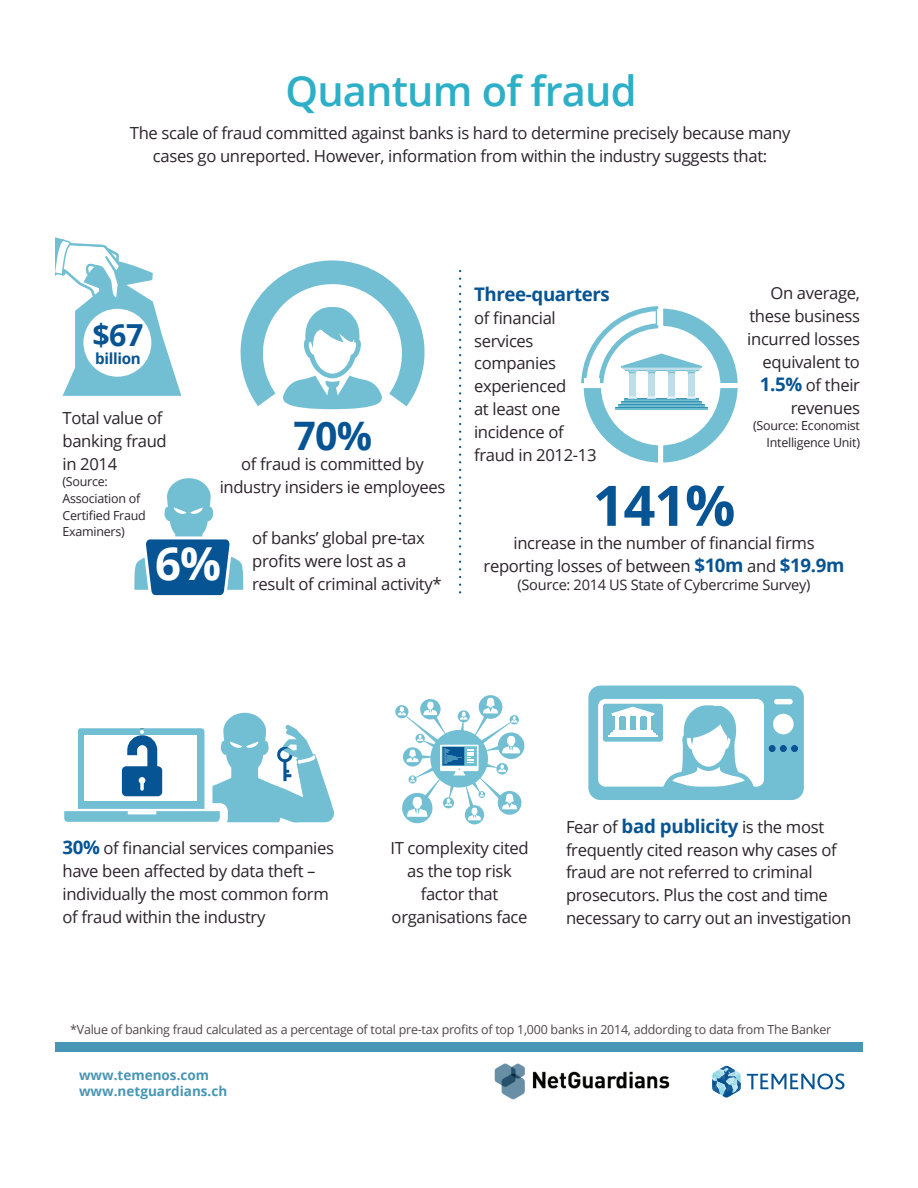
<style>
.page{position:relative;width:918px;height:1188px;background:#fff}
.page>*{position:absolute;margin:0;border:0;box-sizing:border-box;transform-origin:0 0}
.t1{font:700 55.95px "Open Sans";color:#075494}
.t2{font:700 45.45px "Open Sans";color:#fff}
.t3{font:600 41.55px "Open Sans";letter-spacing:-.02em;color:#2eafc8}
.t4{font:700 39.3px "Open Sans";color:#075494}
.t5{font:700 30.3px "Open Sans";color:#075494}
.t6{font:700 18.75px "Open Sans";letter-spacing:-.02em;color:#075494}
.t7{font:16.65px/22.8px "Open Sans";letter-spacing:-.02em;color:#2c232b}
.t8{font:700 15.15px "Open Sans";letter-spacing:-.02em;color:#075494}
.t9{font:14.55px "Open Sans";letter-spacing:-.02em;color:#2c232b}
.t10{font:700 13.5px/16.6px "Open Sans";color:#4796b5}
.t11{font:12.45px "Open Sans";letter-spacing:-.02em;color:#4f4549}
.t12{font:12.45px/16.6px "Open Sans";letter-spacing:-.02em;color:#2c232b}
.s1{font-weight:700;font-size:18.75px;color:#075494}
</style>
<div class="page">
<svg style="left:240px;top:260px;width:185px;height:150px"></svg>
<div style="left:55px;top:1042px;width:808px;height:9px;background:#4796b5"></div>
<svg style="left:134px;top:478px;width:110px;height:118px"></svg>
<svg style="left:55px;top:237px;width:126px;height:159px"></svg>
<svg style="left:581px;top:306px;width:157px;height:157px"></svg>
<svg style="left:588px;top:686px;width:216px;height:114px"></svg>
<img style="left:494px;top:1063px;width:176px;height:37px">
<svg style="left:395px;top:695px;width:129px;height:129px"></svg>
<svg style="left:64px;top:712px;width:270px;height:111px"></svg>
<svg style="left:459px;top:271px;width:2px;height:323px"></svg>
<svg style="left:712px;top:1066px;width:29px;height:31px"></svg>
<svg style="left:747px;top:1074px;width:98px;height:15px"></svg>
<p class="t3" style="left:285px;top:62px;width:353px">Quantum of fraud</p>
<p class="t7" style="left:130px;top:121px;width:662px;text-align:center">The scale of fraud committed against banks is hard to determine precisely because many cases go unreported. However, information from within the industry suggests that:</p>
<p class="t5" style="left:93px;top:313px;width:52px">$67</p>
<p class="t8" style="left:95px;top:348px;width:47px">billion</p>
<p class="t7" style="left:63px;top:406px;width:106px">Total value of banking fraud in 2014</p>
<p class="t12" style="left:63px;top:473px;width:85px">(Source:<br>Association of<br>Certified Fraud<br>Examiners)</p>
<p class="t4" style="left:293px;top:408px;width:80px">70%</p>
<p class="t7" style="left:220px;top:452px;width:227px;text-align:center">of fraud is committed by industry insiders ie employees</p>
<p class="t7" style="left:252px;top:526px;width:174px">of banks’ global pre-tax profits were lost as a</p>
<p class="t2" style="left:155px;top:532px;width:68px">6%</p>
<p class="t7" style="left:252px;top:572px;width:191px">result of criminal activity*</p>
<p class="t6" style="left:474px;top:281px;width:137px">Three-quarters</p>
<p class="t7" style="left:474px;top:306px;width:124px">of financial services companies experienced<br>at least one incidence of fraud in 2012-13</p>
<p class="t7" style="left:747px;top:281px;width:114px;text-align:right">On average, these business incurred losses equivalent to<br><span class="s1">1.5%</span> of their revenues</p>
<p class="t12" style="left:753px;top:417px;width:108px;text-align:right">(Source: Economist<br>Intelligence Unit)</p>
<p class="t1" style="left:593px;top:466px;width:144px">141%</p>
<p class="t7" style="left:484px;top:554px;width:362px">reporting losses of between <span class="s1">$10m</span> and <span class="s1">$19.9m</span></p>
<p class="t9" style="left:518px;top:575px;width:295px">(Source: 2014 US State of Cybercrime Survey)</p>
<p class="t7" style="left:513px;top:531px;width:303px">increase in the number of financial firms</p>
<p class="t7" style="left:63px;top:837px;width:273px"><span class="s1">30%</span> of financial services companies have been affected by data theft – individually the most common form of fraud within the industry</p>
<p class="t7" style="left:390px;top:836px;width:140px;text-align:center">IT complexity cited as the top risk factor that organisations face</p>
<p class="t7" style="left:566px;top:815px;width:287px">Fear of <span class="s1">bad publicity</span> is the most frequently cited reason why cases of fraud are not referred to criminal prosecutors. Plus the cost and time necessary to carry out an investigation</p>
<p class="t11" style="left:70px;top:1020px;width:763px">*Value of banking fraud calculated as a percentage of total pre-tax profits of top 1,000 banks in 2014, addording to data from The Banker</p>
<p class="t10" style="left:79px;top:1066px;width:150px">www.temenos.com www.netguardians.ch</p>
</div>
